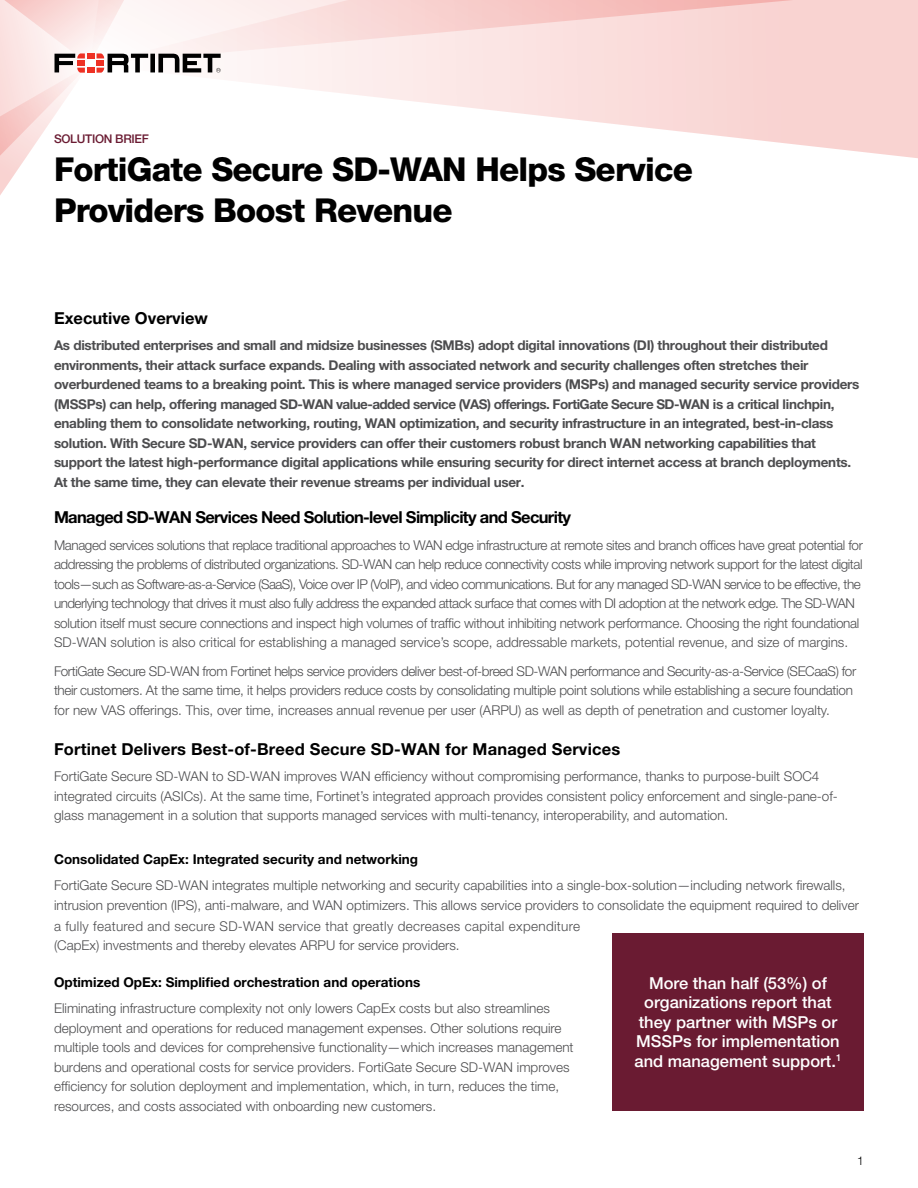
<style>
.page{position:relative;width:918px;height:1188px;background:#fff}
.page>*{position:absolute;margin:0;border:0;box-sizing:border-box;transform-origin:0 0}
.Main_Title{font:800 33px/40.5px "Helvetica Neue LT Pro";letter-spacing:-.025em;color:#000}
.Sidebar_-_Bullets_co{font:500 16.5px/19.5px "Helvetica Neue LT Pro";color:#fff;text-align:center}
.Body_Copy_SUBHEAD__B{font:700 16.5px "Helvetica Neue LT Pro";letter-spacing:-.04em;color:#000}
.Body_Copy_Sub-SUBHEA{font:700 16.5px "Helvetica Neue LT Pro";letter-spacing:.01em;color:#000}
.Body_Copy_SUBHEAD__B-2{font:700 16.5px "Helvetica Neue LT Pro";color:#000}
.Body_Copy{font:300 13.5px/19.5px "Helvetica Neue LT Pro";color:#4d4d4f}
.Body_Copy-2{font:700 13.5px/19.5px "Helvetica Neue LT Pro";letter-spacing:-.02em;color:#4d4d4f}
.Body_Copy-3{font:300 13.5px/19.5px "Helvetica Neue LT Pro";letter-spacing:-.035em;color:#4d4d4f}
.Body_Copy-4{font:300 13.5px/19.5px "Helvetica Neue LT Pro";letter-spacing:-.02em;color:#4d4d4f}
.Body_Copy_SUBHEAD__B-3{font:700 13.5px "Helvetica Neue LT Pro";color:#000}
.Page_Header{font:500 12px "Helvetica Neue LT Pro";letter-spacing:-.025em;color:#6a1b32}
.t1{font:300 12px "Helvetica Neue LT Pro";color:#000}
</style>
<div class="page">
<svg style="left:251px;top:65px;width:667px;height:93px"></svg>
<svg style="left:221px;top:0;width:697px;height:65px;background:#f9d9d7"></svg>
<svg style="left:0;top:0;width:221px;height:195px"></svg>
<div style="left:612px;top:933px;width:252px;height:178px;background:#6a1b32"></div>
<hr style="left:242px;top:31px;width:1px;height:64px;background:#000">
<div style="left:263px;top:43px;width:128px;height:39px;background:#fcefee"></div>
<p class="Page_Header" style="left:54px;top:132px;width:97px">SOLUTION BRIEF</p>
<p class="Main_Title" style="left:54px;top:149px;width:640px">FortiGate Secure SD-WAN Helps Service<br>Providers Boost Revenue</p>
<p class="Body_Copy_SUBHEAD__B-2" style="left:54px;top:308px;width:156px">Executive Overview</p>
<p class="Body_Copy-2" style="left:54px;top:335px;width:807px">As distributed enterprises and small and midsize businesses (SMBs) adopt digital innovations (DI) throughout their distributed environments, their attack surface expands. Dealing with associated network and security challenges often stretches their overburdened teams to a breaking point. This is where managed service providers (MSPs) and managed security service providers (MSSPs) can help, offering managed SD-WAN value-added service (VAS) offerings. FortiGate Secure SD-WAN is a critical linchpin, enabling them to consolidate networking, routing, WAN optimization, and security infrastructure in an integrated, best-in-class solution. With Secure SD-WAN, service providers can offer their customers robust branch WAN networking capabilities that support the latest high-performance digital applications while ensuring security for direct internet access at branch deployments.<br>At the same time, they can elevate their revenue streams per individual user.</p>
<p class="Body_Copy_SUBHEAD__B" style="left:54px;top:507px;width:519px">Managed SD-WAN Services Need Solution-level Simplicity and Security</p>
<p class="Body_Copy-3" style="left:54px;top:535px;width:810px">Managed services solutions that replace traditional approaches to WAN edge infrastructure at remote sites and branch offices have great potential for addressing the problems of distributed organizations. SD-WAN can help reduce connectivity costs while improving network support for the latest digital tools—such as Software-as-a-Service (SaaS), Voice over IP (VoIP), and video communications. But for any managed SD-WAN service to be effective, the underlying technology that drives it must also fully address the expanded attack surface that comes with DI adoption at the network edge. The SD-WAN solution itself must secure connections and inspect high volumes of traffic without inhibiting network performance. Choosing the right foundational SD-WAN solution is also critical for establishing a managed service’s scope, addressable markets, potential revenue, and size of margins.</p>
<p class="Body_Copy-4" style="left:54px;top:661px;width:804px">FortiGate Secure SD-WAN from Fortinet helps service providers deliver best-of-breed SD-WAN performance and Security-as-a-Service (SECaaS) for their customers. At the same time, it helps providers reduce costs by consolidating multiple point solutions while establishing a secure foundation for new VAS offerings. This, over time, increases annual revenue per user (ARPU) as well as depth of penetration and customer loyalty.</p>
<p class="Body_Copy_Sub-SUBHEA" style="left:54px;top:739px;width:568px">Fortinet Delivers Best-of-Breed Secure SD-WAN for Managed Services</p>
<p class="Body_Copy" style="left:54px;top:766px;width:785px">FortiGate Secure SD-WAN to SD-WAN improves WAN efficiency without compromising performance, thanks to purpose-built SOC4 integrated circuits (ASICs). At the same time, Fortinet’s integrated approach provides consistent policy enforcement and single-pane-of&shy;glass management in a solution that supports managed services with multi-tenancy, interoperability, and automation.</p>
<p class="Body_Copy_SUBHEAD__B-3" style="left:54px;top:851px;width:366px">Consolidated CapEx: Integrated security and networking</p>
<p class="Body_Copy" style="left:54px;top:875px;width:806px">FortiGate Secure SD-WAN integrates multiple networking and security capabilities into a single-box-solution—including network firewalls, intrusion prevention (IPS), anti-malware, and WAN optimizers. This allows service providers to consolidate the equipment required to deliver</p>
<p class="Body_Copy" style="left:54px;top:916px;width:528px">a fully featured and secure SD-WAN service that greatly decreases capital expenditure (CapEx) investments and thereby elevates ARPU for service providers.</p>
<p class="Body_Copy_SUBHEAD__B-3" style="left:54px;top:974px;width:368px">Optimized OpEx: Simplified orchestration and operations</p>
<p class="Body_Copy" style="left:54px;top:998px;width:521px">Eliminating infrastructure complexity not only lowers CapEx costs but also streamlines deployment and operations for reduced management expenses. Other solutions require multiple tools and devices for comprehensive functionality—which increases management burdens and operational costs for service providers. FortiGate Secure SD-WAN improves efficiency for solution deployment and implementation, which, in turn, reduces the time, resources, and costs associated with onboarding new customers.</p>
<p class="Sidebar_-_Bullets_co" style="left:635px;top:973px;width:208px">More than half (53%) of organizations report that they partner with MSPs or<br>MSSPs for implementation and management support.<sup>1</sup></p>
<p class="t1" style="left:857px;top:1154px;width:8px">1</p>
</div>
